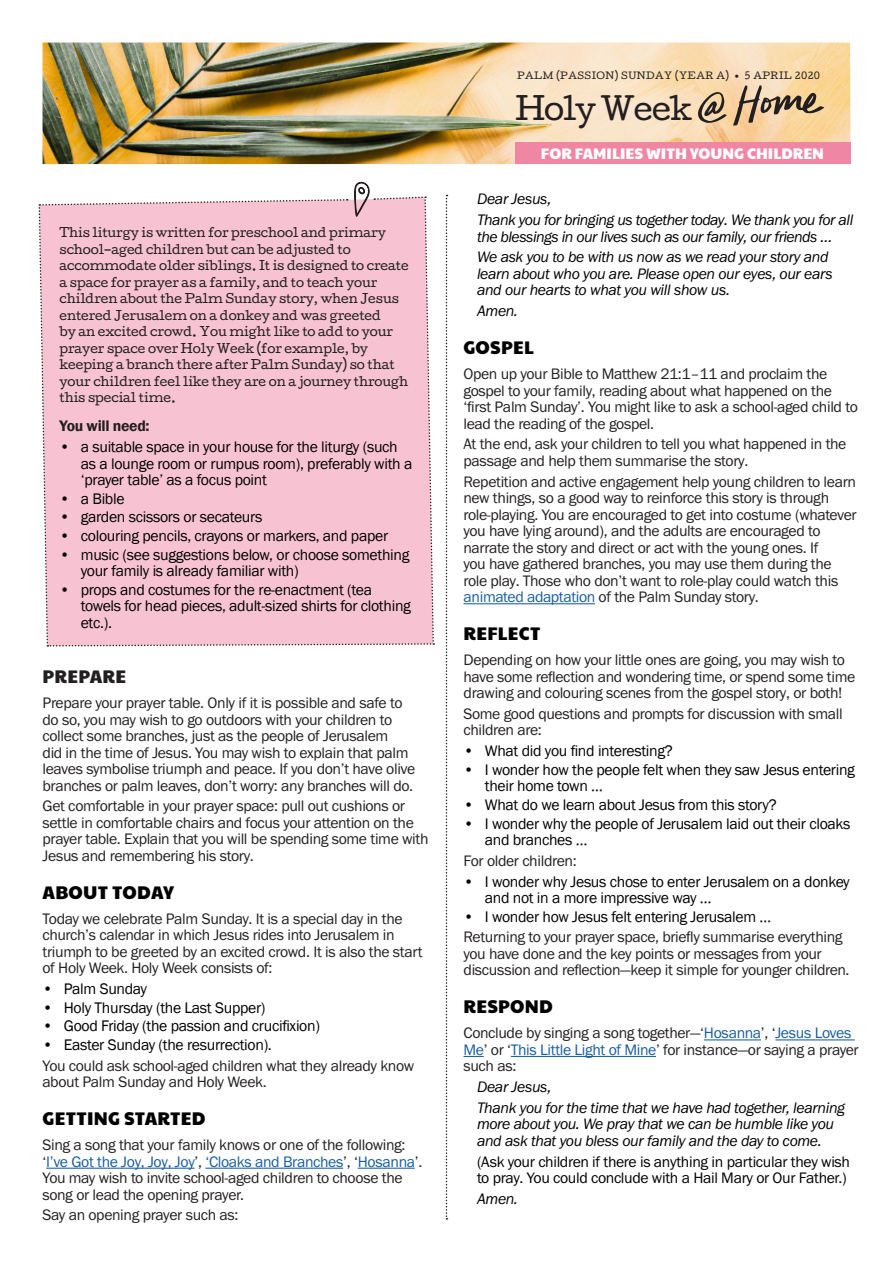
<style>
.page{position:relative;width:893px;height:1263px;background:#fff}
.page>*{position:absolute;margin:0;border:0;box-sizing:border-box;transform-origin:0 0}
.SUBHEAD{font:30px "Cutive";letter-spacing:-.03em;color:#231f20}
.Subhead{font:18px "Paytone One";letter-spacing:.015em;color:#000}
.Subhead-2{font:18px "Paytone One";letter-spacing:.015em;color:#231f20}
.Body_text_fo{font:15.75px/16.5px "Franklin Gothic FS";letter-spacing:-.025em;color:#231f20}
.Bullet{font:15.75px/16.5px "Franklin Gothic";letter-spacing:-.02em;color:#000}
.Prayer{font:italic 15.75px/16.5px "Franklin Gothic FS";letter-spacing:-.03em;color:#000}
.Bullet_last{font:15.75px/16.5px "Franklin Gothic";letter-spacing:-.02em;color:#000}
.Prayer-2{font:15.75px/16.5px "Franklin Gothic FS";letter-spacing:-.02em;color:#000}
.Intro_subhead{font:600 15.75px "Franklin Gothic";letter-spacing:-.02em;color:#231f20}
.Subhead-3{font:15px "Paytone One";color:#fff}
.Intro_Textw{font:12px/16.5px "Cutive";letter-spacing:-.005em;color:#231f20}
.t1{font:9px "Cutive";letter-spacing:.05em;color:#231f20}
.s1{color:#175d9e}
</style>
<div class="page">
<svg style="left:38px;top:182px;width:397px;height:465px;background:#f6c6d4"></svg>
<img style="left:43px;top:43px;width:807px;height:121px">
<svg style="left:446px;top:195px;width:1px;height:1024px"></svg>
<svg style="left:733px;top:85px;width:91px;height:41px;background:#c6ab85"></svg>
<svg style="left:698px;top:92px;width:29px;height:31px"></svg>
<hr style="left:463px;top:603px;width:132px;height:1px;background:#175d9e">
<hr style="left:704px;top:1039px;width:57px;height:1px;background:#175d9e">
<hr style="left:775px;top:1039px;width:80px;height:1px;background:#175d9e">
<svg style="left:463px;top:1056px;width:21px;height:1px"></svg>
<hr style="left:511px;top:1056px;width:145px;height:1px;background:#175d9e">
<div style="left:515px;top:143px;width:335px;height:21px;background:#ef87a4"></div>
<hr style="left:46px;top:1168px;width:149px;height:1px;background:#175d9e">
<hr style="left:205px;top:1168px;width:138px;height:1px;background:#175d9e">
<hr style="left:358px;top:1168px;width:57px;height:1px;background:#175d9e">
<p class="Intro_Textw" style="left:60px;top:224px;width:351px">This liturgy is written for preschool and primary school–aged children but can be adjusted to accommodate older siblings. It is designed to create a space for prayer as a family, and to teach your children about the Palm Sunday story, when Jesus entered Jerusalem on a donkey and was greeted<br>by an excited crowd. You might like to add to your prayer space over Holy Week (for example, by keeping a branch there after Palm Sunday) so that your children feel like they are on a journey through this special time.</p>
<p class="Intro_subhead" style="left:60px;top:416px;width:92px">You will need:</p>
<p class="Bullet" style="left:81px;top:439px;width:333px;text-indent:-21px">• a suitable space in your house for the liturgy (such as a lounge room or rumpus room), preferably with a ‘prayer table’ as a focus point</p>
<p class="Bullet" style="left:60px;top:491px;width:67px">• a Bible</p>
<p class="Bullet" style="left:60px;top:509px;width:204px">• garden scissors or secateurs</p>
<p class="Bullet" style="left:60px;top:528px;width:330px">• colouring pencils, crayons or markers, and paper</p>
<p class="Bullet" style="left:81px;top:546px;width:330px;text-indent:-21px">• music (see suggestions below, or choose something your family is already familiar with)</p>
<p class="Bullet" style="left:81px;top:581px;width:332px;text-indent:-21px">• props and costumes for the re-enactment (tea towels for head pieces, adult-sized shirts for clothing etc.).</p>
<p class="Subhead-2" style="left:43px;top:660px;width:85px">PREPARE</p>
<p class="Body_text_fo" style="left:43px;top:695px;width:374px">Prepare your prayer table. Only if it is possible and safe to do so, you may wish to go outdoors with your children to collect some branches, just as the people of Jerusalem<br>did in the time of Jesus. You may wish to explain that palm leaves symbolise triumph and peace. If you don’t have olive branches or palm leaves, don’t worry: any branches will do.</p>
<p class="Body_text_fo" style="left:43px;top:798px;width:388px">Get comfortable in your prayer space: pull out cushions or settle in comfortable chairs and focus your attention on the prayer table. Explain that you will be spending some time with Jesus and remembering his story.</p>
<p class="Subhead" style="left:43px;top:876px;width:133px">ABOUT TODAY</p>
<p class="Body_text_fo" style="left:43px;top:910px;width:382px">Today we celebrate Palm Sunday. It is a special day in the church’s calendar in which Jesus rides into Jerusalem in triumph to be greeted by an excited crowd. It is also the start of Holy Week. Holy Week consists of:</p>
<p class="Bullet" style="left:43px;top:981px;width:106px">• Palm Sunday</p>
<p class="Bullet" style="left:43px;top:999px;width:225px">• Holy Thursday (the Last Supper)</p>
<p class="Bullet" style="left:43px;top:1018px;width:279px">• Good Friday (the passion and crucifixion)</p>
<p class="Bullet_last" style="left:43px;top:1037px;width:231px">• Easter Sunday (the resurrection).</p>
<p class="Body_text_fo" style="left:43px;top:1057px;width:373px">You could ask school-aged children what they already know about Palm Sunday and Holy Week.</p>
<p class="Subhead" style="left:43px;top:1102px;width:165px">GETTING STARTED</p>
<p class="Body_text_fo" style="left:43px;top:1137px;width:381px">Sing a song that your family knows or one of the following: ‘<span class="s1">I’ve Got the Joy, Joy, Joy</span>’, <span class="s1">‘Cloaks and Branches</span>’, ‘<span class="s1">Hosanna</span>’.<br>You may wish to invite school-aged children to choose the song or lead the opening prayer.</p>
<p class="Body_text_fo" style="left:43px;top:1207px;width:197px">Say an opening prayer such as:</p>
<p class="t1" style="left:517px;top:69px;width:305px">PALM (PASSION) SUNDAY (YEAR A) • 5 APRIL 2020</p>
<p class="SUBHEAD" style="left:515px;top:85px;width:178px">Holy Week</p>
<p class="Subhead-3" style="left:541px;top:140px;width:285px">FOR FAMILIES WITH YOUNG CHILDREN</p>
<p class="Prayer" style="left:477px;top:191px;width:76px">Dear Jesus,</p>
<p class="Prayer" style="left:477px;top:212px;width:378px">Thank you for bringing us together today. We thank you for all the blessings in our lives such as our family, our friends …</p>
<p class="Prayer" style="left:477px;top:249px;width:357px">We ask you to be with us now as we read your story and learn about who you are. Please open our eyes, our ears and our hearts to what you will show us.</p>
<p class="Prayer" style="left:477px;top:303px;width:42px">Amen.</p>
<p class="Subhead" style="left:463px;top:331px;width:72px">GOSPEL</p>
<p class="Body_text_fo" style="left:463px;top:366px;width:396px">Open up your Bible to Matthew 21:1–11 and proclaim the gospel to your family, reading about what happened on the ‘first Palm Sunday’. You might like to ask a school-aged child to lead the reading of the gospel.</p>
<p class="Body_text_fo" style="left:463px;top:436px;width:384px">At the end, ask your children to tell you what happened in the passage and help them summarise the story.</p>
<p class="Body_text_fo" style="left:463px;top:473px;width:395px">Repetition and active engagement help young children to learn new things, so a good way to reinforce this story is through role-playing. You are encouraged to get into costume (whatever you have lying around), and the adults are encouraged to narrate the story and direct or act with the young ones. If<br>you have gathered branches, you may use them during the role play. Those who don’t want to role-play could watch this <span class="s1">animated adaptation</span> of the Palm Sunday story.</p>
<p class="Subhead" style="left:463px;top:617px;width:78px">REFLECT</p>
<p class="Body_text_fo" style="left:463px;top:652px;width:393px">Depending on how your little ones are going, you may wish to have some reflection and wondering time, or spend some time drawing and colouring scenes from the gospel story, or both!</p>
<p class="Body_text_fo" style="left:463px;top:706px;width:381px">Some good questions and prompts for discussion with small children are:</p>
<p class="Bullet" style="left:463px;top:743px;width:211px">• What did you find interesting?</p>
<p class="Bullet" style="left:485px;top:762px;width:372px;text-indent:-21px">• I wonder how the people felt when they saw Jesus entering their home town …</p>
<p class="Bullet" style="left:463px;top:797px;width:315px">• What do we learn about Jesus from this story?</p>
<p class="Bullet_last" style="left:485px;top:815px;width:367px;text-indent:-21px">• I wonder why the people of Jerusalem laid out their cloaks and branches …</p>
<p class="Body_text_fo" style="left:463px;top:852px;width:115px">For older children:</p>
<p class="Bullet" style="left:485px;top:873px;width:367px;text-indent:-21px">• I wonder why Jesus chose to enter Jerusalem on a donkey and not in a more impressive way …</p>
<p class="Bullet_last" style="left:463px;top:908px;width:309px">• I wonder how Jesus felt entering Jerusalem …</p>
<p class="Body_text_fo" style="left:463px;top:929px;width:388px">Returning to your prayer space, briefly summarise everything you have done and the key points or messages from your discussion and reflection—keep it simple for younger children.</p>
<p class="Subhead" style="left:463px;top:990px;width:91px">RESPOND</p>
<p class="Body_text_fo" style="left:463px;top:1025px;width:397px">Conclude by singing a song together—‘<span class="s1">Hosanna</span>’, ‘<span class="s1">Jesus Loves<br>Me</span>’ or ‘<span class="s1">This Little Light of Mine</span>’ for instance—or saying a prayer such as:</p>
<p class="Prayer" style="left:477px;top:1079px;width:76px">Dear Jesus,</p>
<p class="Prayer" style="left:477px;top:1099px;width:370px">Thank you for the time that we have had together, learning more about you. We pray that we can be humble like you and ask that you bless our family and the day to come.</p>
<p class="Prayer-2" style="left:477px;top:1153px;width:375px">(Ask your children if there is anything in particular they wish to pray. You could conclude with a Hail Mary or Our Father.)</p>
<p class="Prayer" style="left:477px;top:1190px;width:42px">Amen.</p>
</div>
